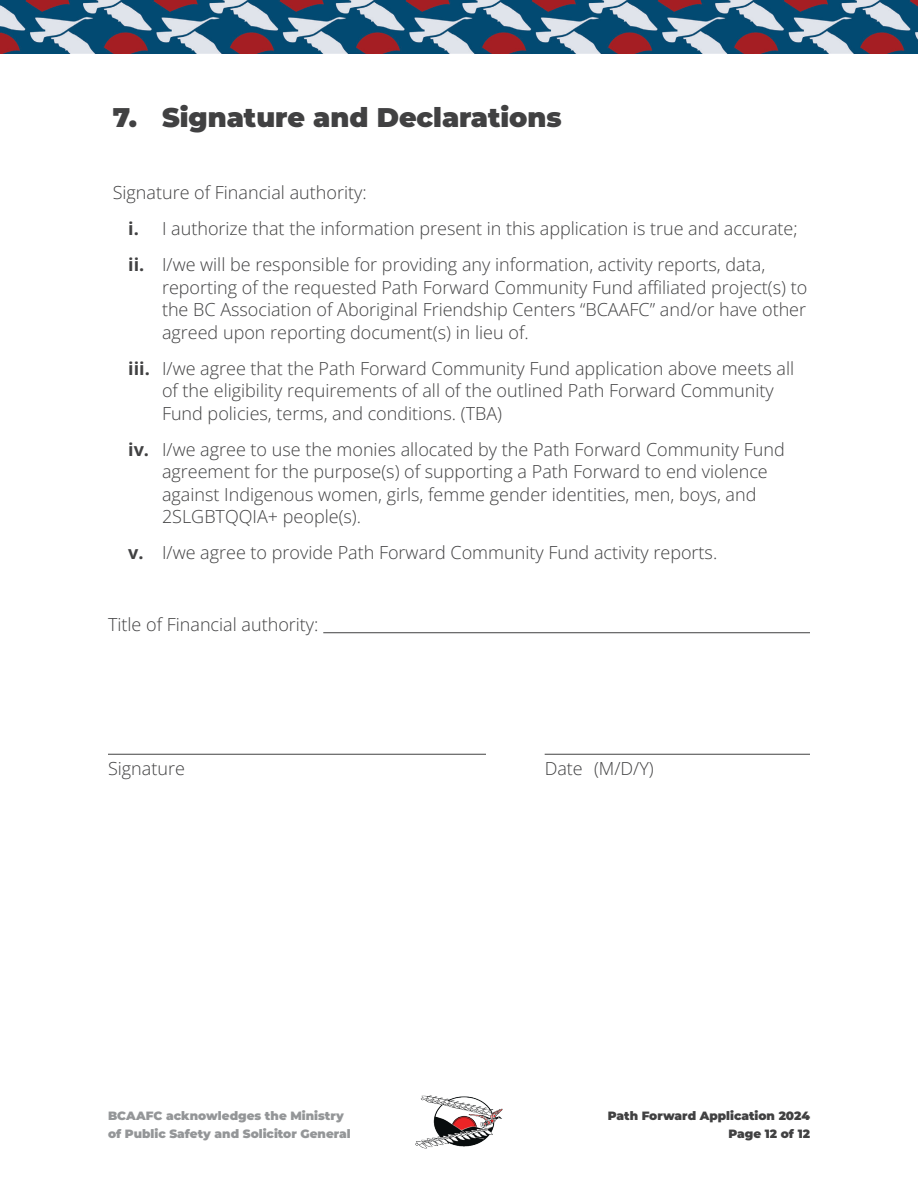
<style>
.page{position:relative;width:918px;height:1188px;background:#fff}
.page>*{position:absolute;margin:0;border:0;box-sizing:border-box;transform-origin:0 0}
.t1{font:900 27px "Montserrat";color:#414142}
.t2{font:18px/22.5px "Open Sans";color:#414142}
.t3{font:900 12px/18px "Montserrat";color:#949698}
.t4{font:900 12px/18px "Montserrat";color:#414142;text-align:right}
.s1{font-weight:700}
</style>
<div class="page">
<img style="left:0;top:0;width:918px;height:54px">
<img style="left:415px;top:1095px;width:88px;height:54px">
<hr style="left:323px;top:632px;width:487px;height:1px;background:#414142">
<hr style="left:108px;top:754px;width:378px;height:1px;background:#414142">
<hr style="left:545px;top:754px;width:265px;height:1px;background:#414142">
<h1 class="t1" style="left:113px;top:101px;width:451px">7. Signature and Declarations</h1>
<p class="t2" style="left:128px;top:174px;width:671px;line-height:36px;text-indent:-16px">Signature of Financial authority:<br><span class="s1">i.</span> I authorize that the information present in this application is true and accurate; <span class="s1">ii.</span> I/we will be responsible for providing any information, activity reports, data,</p>
<p class="t2" style="left:162px;top:276px;width:647px;text-align:justify">reporting of the requested Path Forward Community Fund affiliated project(s) to the BC Association of Aboriginal Friendship Centers “BCAAFC” and/or have other agreed upon reporting document(s) in lieu of.</p>
<p class="t2" style="left:162px;top:357px;width:634px;text-indent:-34px"><span class="s1">iii.</span> I/we agree that the Path Forward Community Fund application above meets all of the eligibility requirements of all of the outlined Path Forward Community<br>Fund policies, terms, and conditions. (TBA)</p>
<p class="t2" style="left:162px;top:438px;width:624px;text-indent:-34px"><span class="s1">iv.</span> I/we agree to use the monies allocated by the Path Forward Community Fund agreement for the purpose(s) of supporting a Path Forward to end violence against Indigenous women, girls, femme gender identities, men, boys, and 2SLGBTQQIA+ people(s).</p>
<p class="t2" style="left:128px;top:541px;width:591px"><span class="s1">v.</span> I/we agree to provide Path Forward Community Fund activity reports.</p>
<p class="t2" style="left:108px;top:613px;width:212px">Title of Financial authority:</p>
<p class="t2" style="left:108px;top:757px;width:78px">Signature</p>
<p class="t2" style="left:545px;top:757px;width:111px">Date (M/D/Y)</p>
<p class="t3" style="left:108px;top:1107px;width:244px">BCAAFC acknowledges the Ministry of Public Safety and Solicitor General</p>
<p class="t4" style="left:608px;top:1107px;width:204px">Path Forward Application 2024<br>Page 12 of 12</p>
</div>
